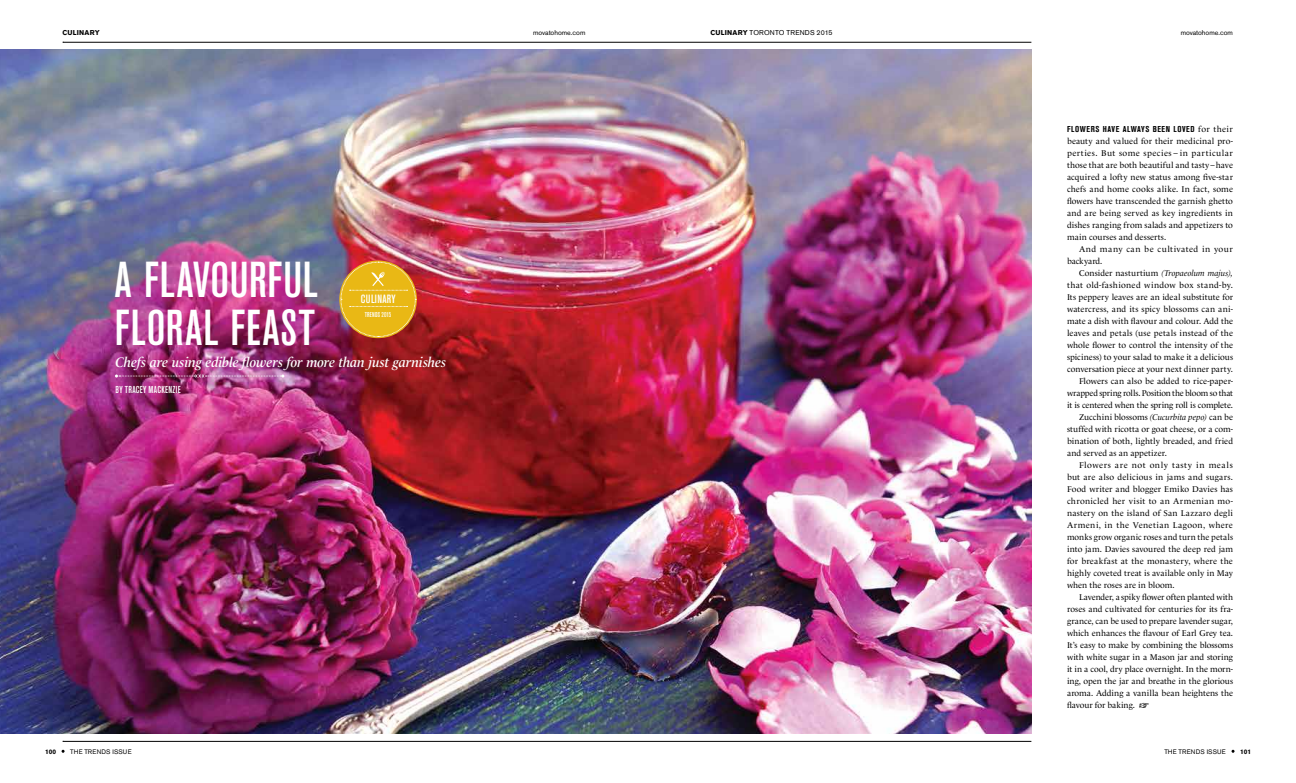
<style>
.page{position:relative;width:1296px;height:783px;background:#fff}
.page>*{position:absolute;margin:0;border:0;box-sizing:border-box;transform-origin:0 0}
.t1{font:500 condensed 50px "Akzidenz Grotesk BE";letter-spacing:.025em;color:#fff}
.t2{font:italic 600 14px "Le Monde Livre";letter-spacing:-.015em;color:#fff}
.t3{font:500 condensed 11.9px "Akzidenz Grotesk BE";letter-spacing:.02em;color:#fff;scale:1.05 1}
.t4{font:500 condensed 10px "Akzidenz Grotesk Pro";letter-spacing:.03em;color:#fff}
.t5{font:8.5px/12px "Le Monde Livre";letter-spacing:.01em;color:#000;text-align:justify}
.t6{font:8.5px "Le Monde Livre";letter-spacing:-.01em;color:#000}
.t7{font:8.5px/12px "Le Monde Livre";letter-spacing:.04em;color:#000}
.t8{font:8.5px "Le Monde Livre";letter-spacing:.03em;color:#000}
.t9{font:8.5px "Le Monde Livre";letter-spacing:-.015em;color:#000}
.t10{font:8.5px "Le Monde Livre";letter-spacing:.035em;color:#000}
.t11{font:700 condensed 8.5px "Akzidenz Grotesk Pro";letter-spacing:.07em;color:#000}
.t12{font:8.5px "Le Monde Livre";letter-spacing:.065em;color:#000}
.t13{font:7px "Akzidenz Grotesk BE";color:#000}
.t14{font:7px "Akzidenz Grotesk BE";letter-spacing:.025em;color:#000}
.t15{font:500 condensed 7px "Akzidenz Grotesk BE";letter-spacing:.015em;color:#fff}
.t16{font:700 7px "Akzidenz Grotesk BE";letter-spacing:.03em;color:#000}
.t17{font:6.5px "Akzidenz Grotesk BE";letter-spacing:.02em;color:#000}
.t18{font:700 6.5px "Akzidenz Grotesk BE";color:#000}
.s1{font-weight:700}
.s2{font-family:"Le Monde Livre";font-weight:400;font-stretch:normal}
.s3{font-style:italic}
.s4{font-family:"Garamond Premr Pro"}
</style>
<div class="page">
<hr style="left:63px;top:741px;width:968px;height:1px;background:#000">
<hr style="left:63px;top:42px;width:968px;height:1px;background:#000">
<img style="left:0;top:50px;width:1031px;height:684px">
<svg style="left:341px;top:262px;width:75px;height:75px;background:#dba327"></svg>
<svg style="left:115px;top:375px;width:169px;height:3px"></svg>
<p class="t16" style="left:63px;top:28px;width:39px">CULINARY</p>
<p class="t14" style="left:711px;top:28px;width:124px"><span class="s1">CULINARY</span> TORONTO TRENDS 2015</p>
<p class="t13" style="left:533px;top:28px;width:54px">movatohome.com</p>
<h1 class="t1" style="left:115px;top:252px;width:204px">A FLAVOURFUL</h1>
<h3 class="t3" style="left:361px;top:292px;width:35px">CULINARY</h3>
<h1 class="t1" style="left:115px;top:300px;width:202px">FLORAL FEAST</h1>
<h2 class="t2" style="left:115px;top:354px;width:332px">Chefs are using edible flowers for more than just garnishes</h2>
<p class="t4" style="left:116px;top:383px;width:66px">BY TRACEY MACKENZIE</p>
<p class="t15" style="left:365px;top:310px;width:28px">TRENDS 2015</p>
<p class="t18" style="left:45px;top:748px;width:12px">100</p>
<p class="t17" style="left:70px;top:748px;width:63px">THE TRENDS ISSUE</p>
<p class="t13" style="left:1181px;top:28px;width:54px">movatohome.com</p>
<p class="t11" style="left:1067px;top:124px;width:167px">FLOWERS HAVE ALWAYS BEEN LOVED <span class="s2">for their</span></p>
<p class="t5" style="left:1067px;top:135px;width:168px">beauty and valued for their medicinal pro&shy;perties. But some species – in particular those that are both beautiful and tasty–have acquired a lofty new status among five-star chefs and home cooks alike. In fact, some flowers have transcended the garnish ghetto and are being served as key ingredients in dishes ranging from salads and appetizers to main courses and desserts.</p>
<p class="t7" style="left:1067px;top:243px;width:167px;text-indent:12px">And many can be cultivated in your backyard.</p>
<p class="t5" style="left:1079px;top:267px;width:155px">Consider nasturtium <span class="s3">(Tropaeolum majus),</span></p>
<p class="t8" style="left:1067px;top:280px;width:168px">that old-fashioned window box stand-by.</p>
<p class="t5" style="left:1067px;top:291px;width:168px">Its peppery leaves are an ideal substitute for</p>
<p class="t5" style="left:1067px;top:303px;width:167px">watercress, and its spicy blossoms can ani-</p>
<p class="t5" style="left:1067px;top:315px;width:167px">mate a dish with flavour and colour. Add the</p>
<p class="t5" style="left:1067px;top:327px;width:167px">leaves and petals (use petals instead of the</p>
<p class="t5" style="left:1067px;top:339px;width:168px">whole flower to control the intensity of the</p>
<p class="t5" style="left:1067px;top:351px;width:167px">spiciness) to your salad to make it a delicious</p>
<p class="t5" style="left:1067px;top:363px;width:167px">conversation piece at your next dinner party.</p>
<p class="t5" style="left:1079px;top:375px;width:155px">Flowers can also be added to rice-paper-</p>
<p class="t6" style="left:1067px;top:388px;width:167px">wrapped spring rolls. Position the bloom so that</p>
<p class="t9" style="left:1067px;top:400px;width:168px">it is centered when the spring roll is complete.</p>
<p class="t5" style="left:1079px;top:411px;width:156px">Zucchini blossoms <span class="s3">(Cucurbita pepo)</span> can be</p>
<p class="t5" style="left:1067px;top:423px;width:167px">stuffed with ricotta or goat cheese, or a com-</p>
<p class="t5" style="left:1067px;top:435px;width:168px">bination of both, lightly breaded, and fried</p>
<p class="t5" style="left:1067px;top:447px;width:102px">and served as an appetizer.</p>
<p class="t12" style="left:1079px;top:460px;width:155px">Flowers are not only tasty in meals</p>
<p class="t10" style="left:1067px;top:472px;width:168px">but are also delicious in jams and sugars.</p>
<p class="t5" style="left:1067px;top:483px;width:167px">Food writer and blogger Emiko Davies has</p>
<p class="t8" style="left:1067px;top:496px;width:167px">chronicled her visit to an Armenian mo-</p>
<p class="t5" style="left:1067px;top:507px;width:168px">nastery on the island of San Lazzaro degli</p>
<p class="t7" style="left:1067px;top:519px;width:167px">Armeni, in the Venetian Lagoon, where</p>
<p class="t5" style="left:1067px;top:531px;width:167px">monks grow organic roses and turn the petals</p>
<p class="t5" style="left:1067px;top:543px;width:167px">into jam. Davies savoured the deep red jam</p>
<p class="t5" style="left:1067px;top:555px;width:167px">for breakfast at the monastery, where the</p>
<p class="t5" style="left:1067px;top:567px;width:167px">highly coveted treat is available only in May</p>
<p class="t5" style="left:1067px;top:579px;width:109px">when the roses are in bloom.</p>
<p class="t6" style="left:1079px;top:592px;width:156px">Lavender, a spiky flower often planted with</p>
<p class="t5" style="left:1067px;top:603px;width:167px">roses and cultivated for centuries for its fra-</p>
<p class="t5" style="left:1067px;top:615px;width:167px">grance, can be used to prepare lavender sugar,</p>
<p class="t5" style="left:1067px;top:627px;width:167px">which enhances the flavour of Earl Grey tea.</p>
<p class="t5" style="left:1067px;top:639px;width:168px">It’s easy to make by combining the blossoms</p>
<p class="t5" style="left:1067px;top:651px;width:167px">with white sugar in a Mason jar and storing</p>
<p class="t5" style="left:1067px;top:663px;width:167px">it in a cool, dry place overnight. In the morn-</p>
<p class="t5" style="left:1067px;top:675px;width:167px">ing, open the jar and breathe in the glorious</p>
<p class="t5" style="left:1067px;top:687px;width:168px">aroma. Adding a vanilla bean heightens the</p>
<p class="t5" style="left:1067px;top:699px;width:83px">flavour for baking. <span class="s4">•</span></p>
<p class="t17" style="left:1164px;top:748px;width:63px">THE TRENDS ISSUE</p>
<p class="t18" style="left:1240px;top:748px;width:12px">101</p>
</div>
